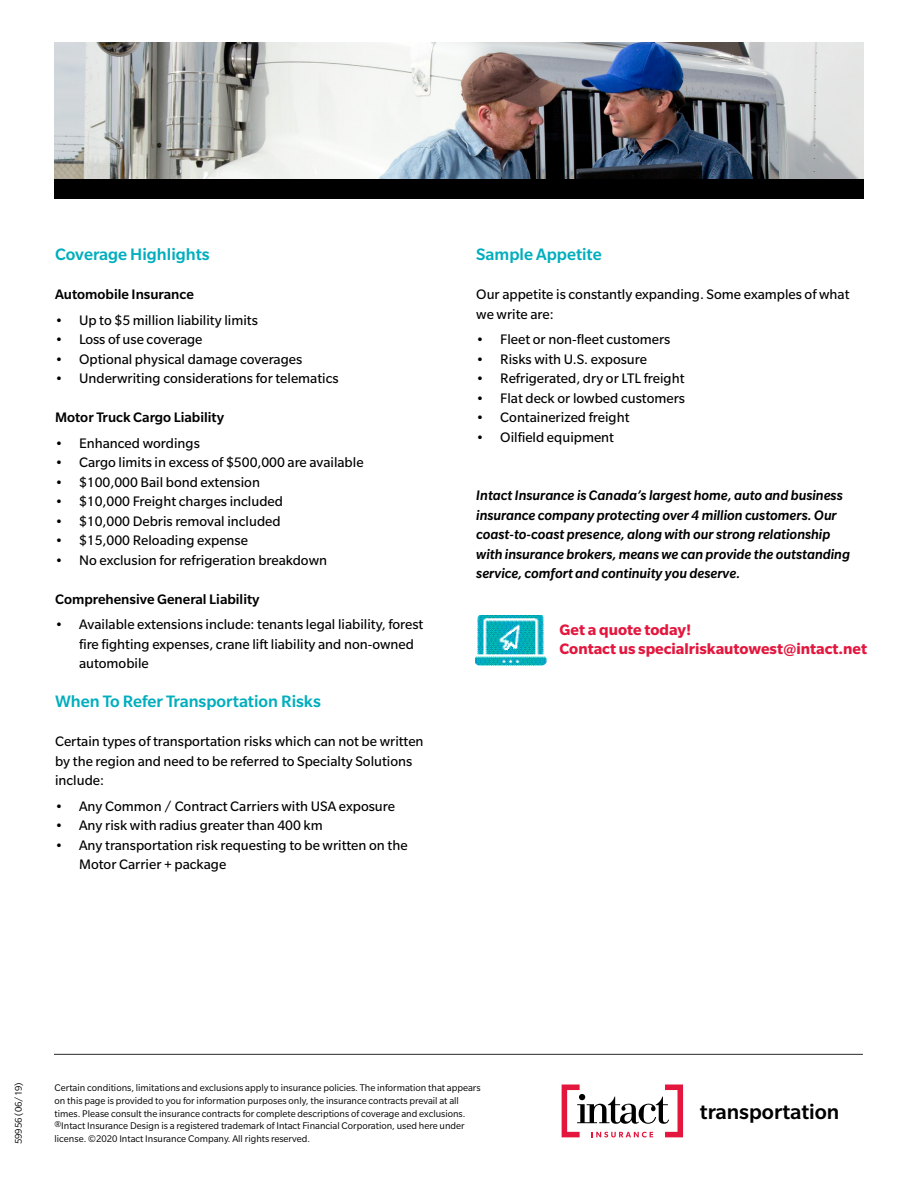
<style>
.page{position:relative;width:918px;height:1188px;background:#fff}
.page>*{position:absolute;margin:0;border:0;box-sizing:border-box;transform-origin:0 0}
.t1{font:500 22.65px "Slate Std";color:#000}
.t2{font:500 18px "Slate Std";color:#00aebd}
.t3{font:700 16.5px/19.5px "Slate Std";color:#e3173e}
.t4{font:15px/19.5px "Slate Std";color:#000}
.t5{font:italic 500 15px/19.5px "Slate Std";color:#000}
.t6{font:500 15px "Slate Std";color:#000}
.t7{font:10.5px/12.6px "Slate Std";color:#000}
</style>
<div class="page">
<img style="left:54px;top:43px;width:810px;height:136px">
<div style="left:54px;top:179px;width:810px;height:20px;background:#000"></div>
<hr style="left:54px;top:1054px;width:809px;height:1px;background:#000">
<img style="left:476px;top:615px;width:71px;height:51px">
<svg style="left:562px;top:1085px;width:121px;height:52px"></svg>
<p class="t2" style="left:55px;top:245px;width:156px">Coverage Highlights</p>
<p class="t6" style="left:55px;top:287px;width:140px">Automobile Insurance</p>
<p class="t4" style="left:55px;top:310px;width:204px">• Up to $5 million liability limits</p>
<p class="t4" style="left:55px;top:330px;width:149px">• Loss of use coverage</p>
<p class="t4" style="left:55px;top:349px;width:249px">• Optional physical damage coverages</p>
<p class="t4" style="left:55px;top:369px;width:285px">• Underwriting considerations for telematics</p>
<p class="t6" style="left:55px;top:410px;width:171px">Motor Truck Cargo Liability</p>
<p class="t4" style="left:55px;top:433px;width:146px">• Enhanced wordings</p>
<p class="t4" style="left:55px;top:453px;width:310px">• Cargo limits in excess of $500,000 are available</p>
<p class="t4" style="left:55px;top:472px;width:206px">• $100,000 Bail bond extension</p>
<p class="t4" style="left:55px;top:492px;width:229px">• $10,000 Freight charges included</p>
<p class="t4" style="left:55px;top:511px;width:227px">• $10,000 Debris removal included</p>
<p class="t4" style="left:55px;top:531px;width:194px">• $15,000 Reloading expense</p>
<p class="t4" style="left:55px;top:550px;width:274px">• No exclusion for refrigeration breakdown</p>
<p class="t6" style="left:55px;top:591px;width:206px">Comprehensive General Liability</p>
<p class="t4" style="left:55px;top:615px;width:370px">• Available extensions include: tenants legal liability, forest</p>
<p class="t4" style="left:79px;top:634px;width:336px">fire fighting expenses, crane lift liability and non-owned</p>
<p class="t4" style="left:79px;top:654px;width:71px">automobile</p>
<p class="t2" style="left:55px;top:692px;width:267px">When To Refer Transportation Risks</p>
<p class="t4" style="left:55px;top:732px;width:370px">Certain types of transportation risks which can not be written by the region and need to be referred to Specialty Solutions include:</p>
<p class="t4" style="left:55px;top:796px;width:341px">• Any Common / Contract Carriers with USA exposure</p>
<p class="t4" style="left:55px;top:816px;width:269px">• Any risk with radius greater than 400 km</p>
<p class="t4" style="left:55px;top:835px;width:354px">• Any transportation risk requesting to be written on the</p>
<p class="t4" style="left:79px;top:855px;width:149px">Motor Carrier + package</p>
<p class="t2" style="left:476px;top:245px;width:127px">Sample Appetite</p>
<p class="t4" style="left:476px;top:285px;width:375px">Our appetite is constantly expanding. Some examples of what we write are:</p>
<p class="t4" style="left:476px;top:330px;width:196px">• Fleet or non-fleet customers</p>
<p class="t4" style="left:476px;top:349px;width:172px">• Risks with U.S. exposure</p>
<p class="t4" style="left:476px;top:369px;width:210px">• Refrigerated, dry or LTL freight</p>
<p class="t4" style="left:476px;top:388px;width:210px">• Flat deck or lowbed customers</p>
<p class="t4" style="left:476px;top:408px;width:155px">• Containerized freight</p>
<p class="t4" style="left:476px;top:427px;width:139px">• Oilfield equipment</p>
<p class="t5" style="left:476px;top:486px;width:375px">Intact Insurance is Canada’s largest home, auto and business insurance company protecting over 4 million customers. Our coast-to-coast presence, along with our strong relationship with insurance brokers, means we can provide the outstanding service, comfort and continuity you deserve.</p>
<p class="t3" style="left:559px;top:619px;width:309px">Get a quote today!<br>Contact us specialriskautowest@intact.net</p>
<p class="t7" style="left:12px;top:1144px;width:64px;rotate:-90deg">59956 (06/19)</p>
<p class="t7" style="left:55px;top:1082px;width:428px">Certain conditions, limitations and exclusions apply to insurance policies. The information that appears on this page is provided to you for information purposes only, the insurance contracts prevail at all times. Please consult the insurance contracts for complete descriptions of coverage and exclusions. ®Intact Insurance Design is a registered trademark of Intact Financial Corporation, used here under license. ©2020 Intact Insurance Company. All rights reserved.</p>
<p class="t1" style="left:700px;top:1100px;width:141px">transportation</p>
</div>
